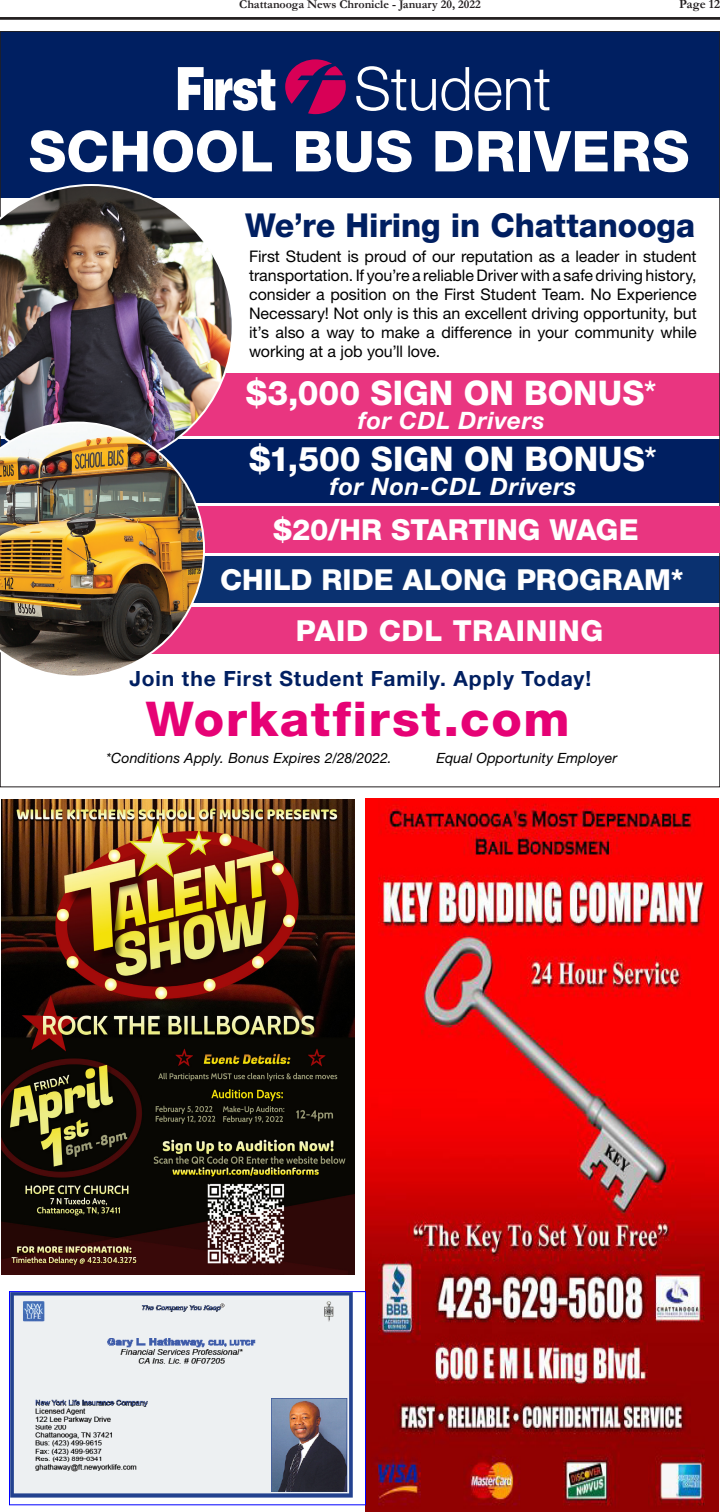
<style>
.page{position:relative;width:720px;height:1512px;background:#fff}
.page>*{position:absolute;margin:0;border:0;box-sizing:border-box;transform-origin:0 0}
.t1{font:800 56.4px "Helvetica Neue LT Std";letter-spacing:.005em;color:#fff}
.t2{font:800 48px "Helvetica Neue LT Std";letter-spacing:.03em;color:#e60275;scale:1.04 1}
.t3{font:800 34px "Helvetica Neue LT Std";color:#fff}
.t4{font:800 33px "Helvetica Neue LT Std";letter-spacing:-.005em;color:#001f61}
.t5{font:800 29px "Helvetica Neue LT Std";letter-spacing:.005em;color:#fff}
.t6{font:800 29px "Helvetica Neue LT Std";letter-spacing:.025em;color:#fff}
.t7{font:italic 700 24px "Helvetica Neue LT Std";letter-spacing:.025em;color:#fff}
.t8{font:700 21px "Helvetica Neue LT Std";letter-spacing:.045em;color:#001f61}
.t9{font:16px/19px "Helvetica Neue LT Std";letter-spacing:-.005em;color:#000;text-align:justify}
.t10{font:italic 14.1px "Helvetica Neue LT Std";letter-spacing:.01em;color:#000}
.t11{font:700 12.8px "Garamond";color:#231f20}
.t12{font:700 12px "Garamond";color:#231f20}
.s1{font-weight:500}
</style>
<div class="page">
<hr style="left:0;top:17px;width:720px;height:3px;background:#231f20">
<img style="left:365px;top:798px;width:354px;height:713px">
<div style="left:101px;top:607px;width:619px;height:47px;background:#e93580"></div>
<div style="left:7px;top:373px;width:713px;height:63px;background:#e93580"></div>
<div style="left:11px;top:556px;width:709px;height:47px;background:#0a3170"></div>
<div style="left:0;top:439px;width:720px;height:63px;background:#001f61"></div>
<div style="left:0;top:31px;width:720px;height:166px;background:#001f61"></div>
<svg style="left:285px;top:59px;width:61px;height:55px"></svg>
<svg style="left:178px;top:67px;width:26px;height:43px"></svg>
<div style="left:204px;top:79px;width:9px;height:31px;background:#fff"></div>
<svg style="left:215px;top:70px;width:60px;height:41px"></svg>
<svg style="left:356px;top:66px;width:113px;height:45px"></svg>
<svg style="left:475px;top:70px;width:74px;height:41px"></svg>
<img style="left:0;top:184px;width:234px;height:238px">
<div style="left:16px;top:506px;width:704px;height:47px;background:#e93580"></div>
<img style="left:0;top:422px;width:205px;height:256px">
<img style="left:1px;top:799px;width:354px;height:476px">
<img style="left:11px;top:1293px;width:342px;height:205px">
<div style="left:9px;top:1291px;width:357px;height:214px;border:1px solid #00f"></div>
<p class="t12" style="left:239px;top:-4px;width:243px">Chattanooga News Chronicle - January 20, 2022</p>
<p class="t11" style="left:679px;top:-4px;width:43px">Page 12</p>
<p class="t1" style="left:29px;top:118px;width:662px">SCHOOL BUS DRIVERS</p>
<p class="t4" style="left:245px;top:205px;width:451px">We’re Hiring in Chattanooga</p>
<p class="t9" style="left:249px;top:247px;width:449px">First Student is proud of our reputation as a leader in student transportation. If you’re a reliable Driver with a safe driving history, consider a position on the First Student Team. No Experience Necessary! Not only is this an excellent driving opportunity, but it’s also a way to make a difference in your community while working at a job you’ll love.</p>
<p class="t3" style="left:246px;top:372px;width:412px">$3,000 SIGN ON BONUS<span class="s1">*</span></p>
<p class="t7" style="left:358px;top:406px;width:189px">for CDL Drivers</p>
<p class="t3" style="left:249px;top:438px;width:409px">$1,500 SIGN ON BONUS<span class="s1">*</span></p>
<p class="t7" style="left:330px;top:472px;width:248px">for Non-CDL Drivers</p>
<p class="t5" style="left:274px;top:512px;width:366px">$20/HR STARTING WAGE</p>
<p class="t5" style="left:220px;top:562px;width:465px">CHILD RIDE ALONG PROGRAM*</p>
<p class="t6" style="left:296px;top:613px;width:309px">PAID CDL TRAINING</p>
<p class="t8" style="left:129px;top:665px;width:463px">Join the First Student Family. Apply Today!</p>
<p class="t2" style="left:146px;top:690px;width:409px">Workatfirst.com</p>
<p class="t10" style="left:106px;top:750px;width:287px">*Conditions Apply. Bonus Expires 2/28/2022.</p>
<p class="t10" style="left:436px;top:750px;width:182px">Equal Opportunity Employer</p>
</div>
